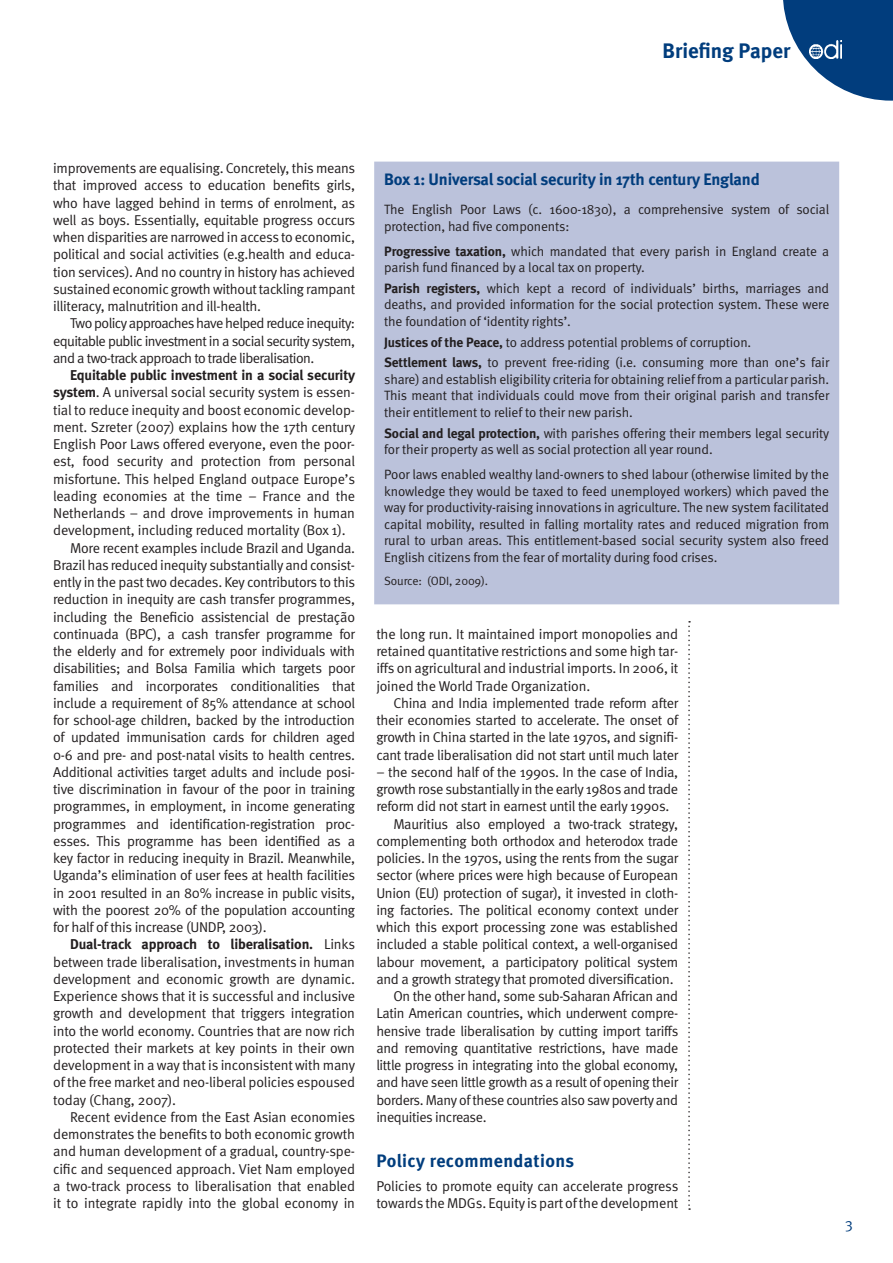
<style>
.page{position:relative;width:893px;height:1263px;background:#fff}
.page>*{position:absolute;margin:0;border:0;box-sizing:border-box;transform-origin:0 0}
.c4_Strapline_right{font:700 21px "Meta";color:#013d7d}
._4_Subhead{font:700 18px "Meta";letter-spacing:.025em;color:#013d7d}
.b3_Box_head{font:700 16.5px "Meta";letter-spacing:-.01em;color:#013d7d}
.t1{font:15px "Meta Normal Expert";color:#013d7d}
._1_Body_text{font:14.25px/17.2px "Meta Normal";letter-spacing:-.02em;color:#231f20;text-align:justify}
._2_Body_no_indent{font:14.25px/17.2px "Meta Normal";letter-spacing:-.015em;color:#231f20;text-align:justify}
.b2_Box_text_no_inden{font:13.5px/16.5px "Meta Normal";letter-spacing:-.01em;color:#231f20}
.b2_Box_text_no_inden-2{font:12px "Meta Normal";letter-spacing:-.01em;color:#231f20}
.s1{font-family:"Meta";font-weight:700}
</style>
<div class="page">
<svg style="left:783px;top:0;width:110px;height:101px"></svg>
<svg style="left:809px;top:40px;width:33px;height:1px"></svg>
<img style="left:809px;top:41px;width:33px;height:18px">
<svg style="left:688px;top:621px;width:2px;height:589px"></svg>
<div style="left:375px;top:162px;width:463px;height:442px;background:#bbc2db"></div>
<div style="left:374px;top:162px;width:465px;height:442px;border:2px solid #bbc2db"></div>
<p class="c4_Strapline_right" style="left:662px;top:38px;width:129px">Briefing Paper</p>
<p class="_2_Body_no_indent" style="left:53px;top:159px;width:304px">improvements are equalising. Concretely, this means that improved access to education benefits girls, who have lagged behind in terms of enrolment, as well as boys. Essentially, equitable progress occurs when disparities are narrowed in access to economic, political and social activities (e.g.health and educa&shy;tion services). And no country in history has achieved sustained economic growth without tackling rampant illiteracy, malnutrition and ill-health.</p>
<p class="_1_Body_text" style="left:53px;top:315px;width:303px;text-indent:17px">Two policy approaches have helped reduce inequity: equitable public investment in a social security system, and a two-track approach to trade liberalisation.</p>
<p class="_1_Body_text" style="left:53px;top:366px;width:304px;text-indent:17px"><span class="s1">Equitable public investment in a social security system</span>. A universal social security system is essen&shy;tial to reduce inequity and boost economic develop&shy;ment. Szreter (2007) explains how the 17th century English Poor Laws offered everyone, even the poor&shy;est, food security and protection from personal misfortune. This helped England outpace Europe’s leading economies at the time – France and the Netherlands – and drove improvements in human development, including reduced mortality (Box 1).</p>
<p class="_1_Body_text" style="left:53px;top:539px;width:304px;text-indent:17px">More recent examples include Brazil and Uganda.<br>Brazil has reduced inequity substantially and consist&shy;ently in the past two decades. Key contributors to this reduction in inequity are cash transfer programmes, including the Beneficio assistencial de prestação continuada (BPC), a cash transfer programme for the elderly and for extremely poor individuals with disabilities; and Bolsa Familia which targets poor families and incorporates conditionalities that include a requirement of 85% attendance at school for school-age children, backed by the introduction of updated immunisation cards for children aged 0-6 and pre- and post-natal visits to health centres.<br>Additional activities target adults and include posi&shy;tive discrimination in favour of the poor in training programmes, in employment, in income generating programmes and identification-registration proc&shy;esses. This programme has been identified as a key factor in reducing inequity in Brazil. Meanwhile, Uganda’s elimination of user fees at health facilities in 2001 resulted in an 80% increase in public visits, with the poorest 20% of the population accounting for half of this increase (UNDP, 2003).</p>
<p class="_1_Body_text" style="left:53px;top:936px;width:304px;text-indent:17px"><span class="s1">Dual-track approach to liberalisation.</span> Links between trade liberalisation, investments in human development and economic growth are dynamic.<br>Experience shows that it is successful and inclusive growth and development that triggers integration into the world economy. Countries that are now rich protected their markets at key points in their own development in a way that is inconsistent with many of the free market and neo-liberal policies espoused today (Chang, 2007).</p>
<p class="_1_Body_text" style="left:53px;top:1108px;width:303px;text-indent:17px">Recent evidence from the East Asian economies demonstrates the benefits to both economic growth and human development of a gradual, country-spe&shy;cific and sequenced approach. Viet Nam employed a two-track process to liberalisation that enabled it to integrate rapidly into the global economy in</p>
<p class="b3_Box_head" style="left:384px;top:169px;width:377px">Box 1: Universal social security in 17th century England</p>
<p class="b2_Box_text_no_inden" style="left:384px;top:201px;width:447px">The English Poor Laws (c. 1600-1830), a comprehensive system of social protection, had five components:</p>
<p class="b2_Box_text_no_inden" style="left:384px;top:243px;width:446px"><span class="s1">Progressive taxation,</span> which mandated that every parish in England create a parish fund financed by a local tax on property.</p>
<p class="b2_Box_text_no_inden" style="left:384px;top:280px;width:446px;text-align:justify"><span class="s1">Parish registers,</span> which kept a record of individuals’ births, marriages and deaths, and provided information for the social protection system. These were the foundation of ‘identity rights’.</p>
<p class="b2_Box_text_no_inden" style="left:384px;top:334px;width:369px"><span class="s1">Justices of the Peace,</span> to address potential problems of corruption.</p>
<p class="b2_Box_text_no_inden" style="left:384px;top:354px;width:447px;text-align:justify"><span class="s1">Settlement laws,</span> to prevent free-riding (i.e. consuming more than one’s fair share) and establish eligibility criteria for obtaining relief from a particular parish.<br>This meant that individuals could move from their original parish and transfer their entitlement to relief to their new parish.</p>
<p class="b2_Box_text_no_inden" style="left:384px;top:425px;width:447px"><span class="s1">Social and legal protection,</span> with parishes offering their members legal security for their property as well as social protection all year round.</p>
<p class="b2_Box_text_no_inden" style="left:384px;top:466px;width:447px;text-align:justify">Poor laws enabled wealthy land-owners to shed labour (otherwise limited by the knowledge they would be taxed to feed unemployed workers) which paved the way for productivity-raising innovations in agriculture. The new system facilitated capital mobility, resulted in falling mortality rates and reduced migration from rural to urban areas. This entitlement-based social security system also freed English citizens from the fear of mortality during food crises.</p>
<p class="b2_Box_text_no_inden-2" style="left:384px;top:574px;width:106px">Source: (ODI, 2009).</p>
<p class="_1_Body_text" style="left:376px;top:625px;width:304px">the long run. It maintained import monopolies and retained quantitative restrictions and some high tar&shy;iffs on agricultural and industrial imports. In 2006, it joined the World Trade Organization.</p>
<p class="_1_Body_text" style="left:376px;top:694px;width:304px;text-indent:17px">China and India implemented trade reform after their economies started to accelerate. The onset of growth in China started in the late 1970s, and signifi&shy;cant trade liberalisation did not start until much later</p>
<p class="_1_Body_text" style="left:376px;top:763px;width:303px">– the second half of the 1990s. In the case of India, growth rose substantially in the early 1980s and trade reform did not start in earnest until the early 1990s.</p>
<p class="_1_Body_text" style="left:376px;top:815px;width:303px;text-indent:17px">Mauritius also employed a two-track strategy, complementing both orthodox and heterodox trade policies. In the 1970s, using the rents from the sugar sector (where prices were high because of European Union (EU) protection of sugar), it invested in cloth&shy;ing factories. The political economy context under which this export processing zone was established included a stable political context, a well-organised labour movement, a participatory political system and a growth strategy that promoted diversification.</p>
<p class="_1_Body_text" style="left:376px;top:987px;width:304px;text-indent:17px">On the other hand, some sub-Saharan African and Latin American countries, which underwent compre&shy;hensive trade liberalisation by cutting import tariffs and removing quantitative restrictions, have made little progress in integrating into the global economy, and have seen little growth as a result of opening their borders. Many of these countries also saw poverty and inequities increase.</p>
<p class="_4_Subhead" style="left:376px;top:1149px;width:199px">Policy recommendations</p>
<p class="_2_Body_no_indent" style="left:376px;top:1177px;width:304px">Policies to promote equity can accelerate progress towards the MDGs. Equity is part of the development</p>
<p class="t1" style="left:845px;top:1218px;width:9px">3</p>
</div>
